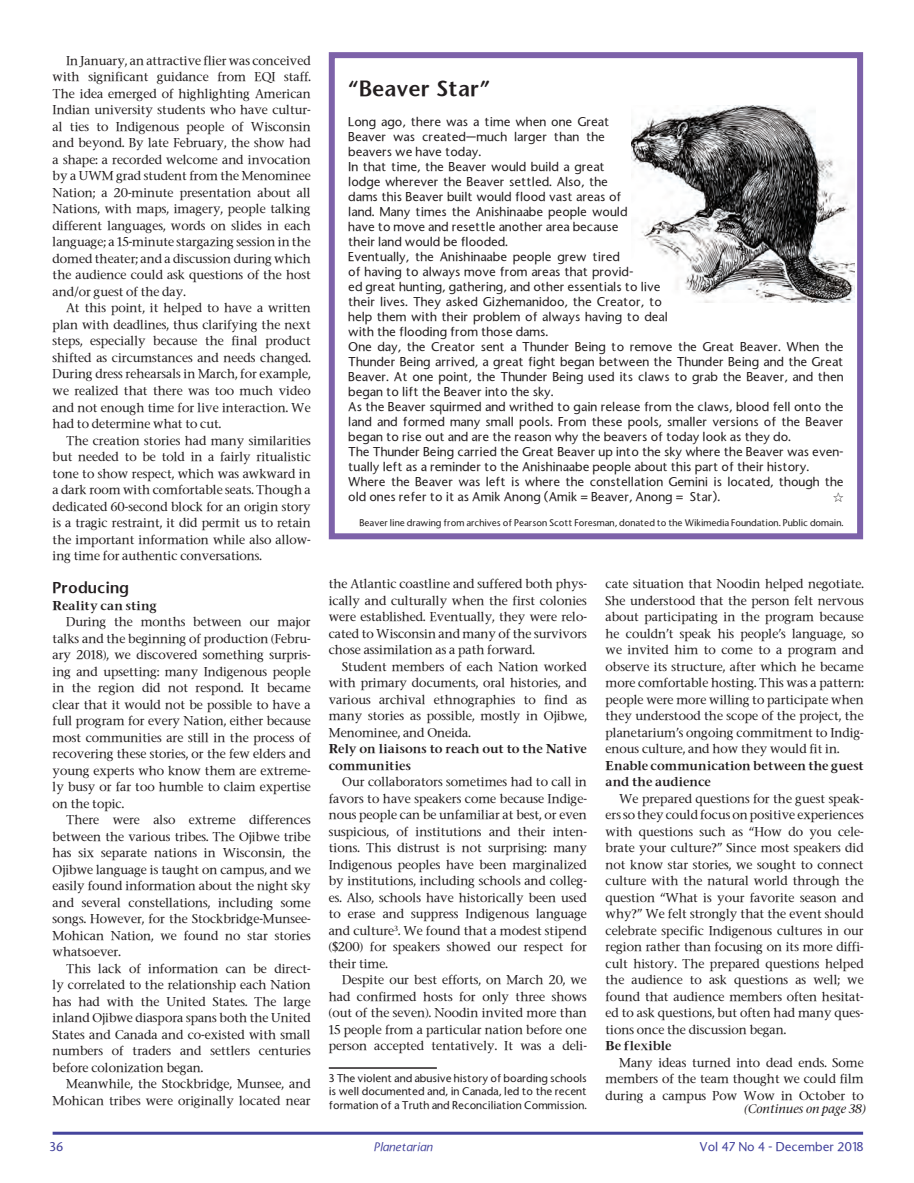
<style>
.page{position:relative;width:914px;height:1183px;background:#fff}
.page>*{position:absolute;margin:0;border:0;box-sizing:border-box;transform-origin:0 0}
.t1{font:600 21px "Stone Sans";color:#231f20}
.t2{font:600 15px "Stone Sans";color:#231f20}
.t3{font:500 12px/16.5px "Stone Serif";color:#231f20;text-align:justify}
.t4{font:500 12px/15px "Stone Sans";color:#231f20}
.t5{font:600 12px/16.5px "Stone Serif";color:#231f20}
.t6{font:500 12px "Stone Sans";color:#44449c}
.t7{font:italic 500 12px "Stone Serif";color:#231f20}
.t8{font:italic 500 12px "Stone Sans";color:#44449c}
.t9{font:500 10.5px/13.5px "Stone Sans";color:#231f20;text-align:justify}
.t10{font:500 9px "Stone Sans";color:#231f20}
</style>
<div class="page">
<hr style="left:53px;top:1131px;width:810px;height:3px;background:#44449c">
<hr style="left:329px;top:1067px;width:108px;height:1px;background:#231f20">
<img style="left:631px;top:106px;width:223px;height:197px">
<div style="left:329px;top:52px;width:534px;height:487px;border:6px solid #7d62a9"></div>
<p class="t3" style="left:53px;top:52px;width:260px;text-indent:14px">In January, an attractive flier was conceived with significant guidance from EQI staff.<br>The idea emerged of highlighting American Indian university students who have cultur&shy;al ties to Indigenous people of Wisconsin and beyond. By late February, the show had a shape: a recorded welcome and invocation by a UWM grad student from the Menominee Nation; a 20-minute presentation about all Nations, with maps, imagery, people talking different languages, words on slides in each language; a 15-minute stargazing session in the domed theater; and a discussion during which the audience could ask questions of the host and/or guest of the day.</p>
<p class="t3" style="left:53px;top:300px;width:260px;text-indent:14px">At this point, it helped to have a written plan with deadlines, thus clarifying the next steps, especially because the final product shifted as circumstances and needs changed.<br>During dress rehearsals in March, for example, we realized that there was too much video and not enough time for live interaction. We had to determine what to cut.</p>
<p class="t3" style="left:53px;top:432px;width:260px;text-indent:14px">The creation stories had many similarities but needed to be told in a fairly ritualistic tone to show respect, which was awkward in a dark room with comfortable seats. Though a dedicated 60-second block for an origin story is a tragic restraint, it did permit us to retain the important information while also allow&shy;ing time for authentic conversations.</p>
<p class="t2" style="left:53px;top:578px;width:78px">Producing</p>
<p class="t5" style="left:53px;top:597px;width:106px">Reality can sting</p>
<p class="t3" style="left:53px;top:613px;width:260px;text-indent:14px">During the months between our major talks and the beginning of production (Febru&shy;ary 2018), we discovered something surpris&shy;ing and upsetting: many Indigenous people in the region did not respond. It became clear that it would not be possible to have a full program for every Nation, either because most communities are still in the process of recovering these stories, or the few elders and young experts who know them are extreme&shy;ly busy or far too humble to claim expertise on the topic.</p>
<p class="t3" style="left:53px;top:811px;width:260px;text-indent:14px">There were also extreme differences between the various tribes. The Ojibwe tribe has six separate nations in Wisconsin, the Ojibwe language is taught on campus, and we easily found information about the night sky and several constellations, including some songs. However, for the Stockbridge-Munsee-Mohican Nation, we found no star stories whatsoever.</p>
<p class="t3" style="left:53px;top:960px;width:260px;text-indent:14px">This lack of information can be direct&shy;ly correlated to the relationship each Nation has had with the United States. The large inland Ojibwe diaspora spans both the United States and Canada and co-existed with small numbers of traders and settlers centuries before colonization began.</p>
<p class="t3" style="left:53px;top:1075px;width:260px;text-align:right">Meanwhile, the Stockbridge, Munsee, and<br>Mohican tribes were originally located near</p>
<h1 class="t1" style="left:348px;top:75px;width:143px">“Beaver Star”</h1>
<p class="t4" style="left:348px;top:114px;width:497px">Long ago, there was a time when one Great<br>Beaver was created—much larger than the<br>beavers we have today.<br>In that time, the Beaver would build a great<br>lodge wherever the Beaver settled. Also, the<br>dams this Beaver built would flood vast areas of<br>land. Many times the Anishinaabe people would<br>have to move and resettle another area because<br>their land would be flooded.<br>Eventually, the Anishinaabe people grew tired<br>of having to always move from areas that provid-<br>ed great hunting, gathering, and other essentials to live<br>their lives. They asked Gizhemanidoo, the Creator, to<br>help them with their problem of always having to deal<br>with the flooding from those dams.<br>One day, the Creator sent a Thunder Being to remove the Great Beaver. When the Thunder Being arrived, a great fight began between the Thunder Being and the Great Beaver. At one point, the Thunder Being used its claws to grab the Beaver, and then began to lift the Beaver into the sky.<br>As the Beaver squirmed and writhed to gain release from the claws, blood fell onto the land and formed many small pools. From these pools, smaller versions of the Beaver began to rise out and are the reason why the beavers of today look as they do.<br>The Thunder Being carried the Great Beaver up into the sky where the Beaver was even&shy;tually left as a reminder to the Anishinaabe people about this part of their history.<br>Where the Beaver was left is where the constellation Gemini is located, though the old ones refer to it as Amik Anong (Amik = Beaver, Anong = Star).</p>
<p class="t10" style="left:359px;top:517px;width:485px">Beaver line drawing from archives of Pearson Scott Foresman, donated to the Wikimedia Foundation. Public domain.</p>
<p class="t3" style="left:329px;top:575px;width:259px">the Atlantic coastline and suffered both phys&shy;ically and culturally when the first colonies were established. Eventually, they were relo&shy;cated to Wisconsin and many of the survivors chose assimilation as a path forward.</p>
<p class="t3" style="left:329px;top:657px;width:260px;text-indent:14px">Student members of each Nation worked with primary documents, oral histories, and various archival ethnographies to find as many stories as possible, mostly in Ojibwe, Menominee, and Oneida.</p>
<p class="t5" style="left:329px;top:740px;width:259px">Rely on liaisons to reach out to the Native communities</p>
<p class="t3" style="left:329px;top:773px;width:260px;text-indent:14px">Our collaborators sometimes had to call in favors to have speakers come because Indige&shy;nous people can be unfamiliar at best, or even suspicious, of institutions and their inten&shy;tions. This distrust is not surprising: many Indigenous peoples have been marginalized by institutions, including schools and colleg&shy;es. Also, schools have historically been used to erase and suppress Indigenous language and culture<sup>3</sup>. We found that a modest stipend ($200) for speakers showed our respect for their time.</p>
<p class="t3" style="left:329px;top:971px;width:260px;text-indent:14px">Despite our best efforts, on March 20, we had confirmed hosts for only three shows (out of the seven). Noodin invited more than 15 people from a particular nation before one person accepted tentatively. It was a deli-</p>
<p class="t9" style="left:329px;top:1070px;width:260px">3 The violent and abusive history of boarding schools is well documented and, in Canada, led to the recent formation of a Truth and Reconciliation Commission.</p>
<p class="t3" style="left:605px;top:575px;width:260px">cate situation that Noodin helped negotiate.<br>She understood that the person felt nervous about participating in the program because he couldn’t speak his people’s language, so we invited him to come to a program and observe its structure, after which he became more comfortable hosting. This was a pattern: people were more willing to participate when they understood the scope of the project, the planetarium’s ongoing commitment to Indig&shy;enous culture, and how they would fit in.</p>
<p class="t5" style="left:605px;top:756px;width:259px">Enable communication between the guest and the audience</p>
<p class="t3" style="left:605px;top:789px;width:260px;text-indent:14px">We prepared questions for the guest speak&shy;ers so they could focus on positive experiences with questions such as “How do you cele&shy;brate your culture?” Since most speakers did not know star stories, we sought to connect culture with the natural world through the question “What is your favorite season and why?” We felt strongly that the event should celebrate specific Indigenous cultures in our region rather than focusing on its more diffi&shy;cult history. The prepared questions helped the audience to ask questions as well; we found that audience members often hesitat&shy;ed to ask questions, but often had many ques&shy;tions once the discussion began.</p>
<p class="t5" style="left:605px;top:1037px;width:67px">Be flexible</p>
<p class="t3" style="left:605px;top:1053px;width:260px;text-indent:14px">Many ideas turned into dead ends. Some members of the team thought we could film during a campus Pow Wow in October to</p>
<p class="t7" style="left:743px;top:1100px;width:123px">(Continues on page 38)</p>
<p class="t6" style="left:50px;top:1138px;width:15px">36</p>
<p class="t8" style="left:374px;top:1139px;width:60px">Planetarian</p>
<p class="t6" style="left:699px;top:1138px;width:166px">Vol 47 No 4 - December 2018</p>
</div>
